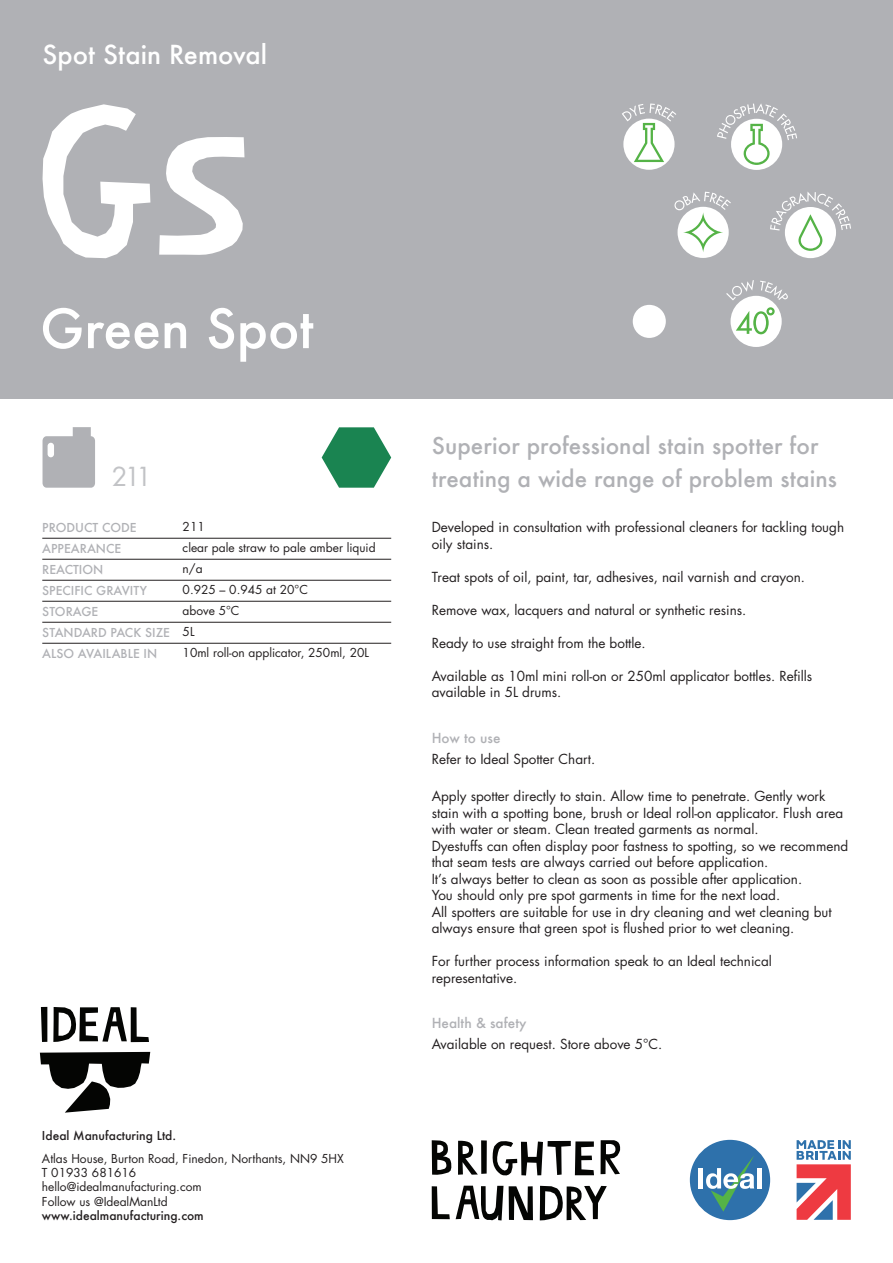
<style>
.page{position:relative;width:893px;height:1263px;background:#fff}
.page>*{position:absolute;margin:0;border:0;box-sizing:border-box;transform-origin:0 0}
.t1{font:500 52.5px "Futura";letter-spacing:-.005em;color:#fff}
.t2{font:500 25.5px "Futura";color:#fff}
.t3{font:25.5px "Futura";color:#c2c3c6}
.t4{font:500 22.5px/33px "Futura";letter-spacing:.005em;color:#b0b1b5}
.t5{font:13.5px/16.5px "Futura";color:#231f20}
.t6{font:500 13.5px "Futura";color:#b0b1b5}
.t7{font:12px "Futura";color:#231f20}
.t8{font:500 12px "Futura";color:#b0b1b5}
.t9{font:500 12px "Futura";color:#231f20}
</style>
<div class="page">
<div style="left:0;top:0;width:893px;height:398px;background:#b0b1b5"></div>
<div style="left:690px;top:1140px;width:80px;height:80px;background:#2e71ab;border-radius:50%"></div>
<hr style="left:699px;top:1168px;width:4px;height:20px;background:#fff">
<svg style="left:706px;top:1156px;width:48px;height:55px"></svg>
<hr style="left:757px;top:1168px;width:4px;height:20px;background:#fff">
<hr style="left:42px;top:622px;width:349px;height:1px;background:#231f20">
<hr style="left:42px;top:601px;width:349px;height:1px;background:#231f20">
<hr style="left:42px;top:580px;width:349px;height:1px;background:#231f20">
<hr style="left:42px;top:559px;width:349px;height:1px;background:#231f20">
<hr style="left:42px;top:538px;width:349px;height:1px;background:#231f20">
<hr style="left:42px;top:643px;width:349px;height:1px;background:#231f20">
<svg style="left:41px;top:1007px;width:6px;height:35px"></svg>
<svg style="left:53px;top:1007px;width:96px;height:35px"></svg>
<svg style="left:40px;top:1052px;width:110px;height:61px"></svg>
<div style="left:633px;top:305px;width:33px;height:33px;background:#fff;border-radius:50%"></div>
<div style="left:731px;top:119px;width:51px;height:51px;background:#fff;border-radius:50%"></div>
<svg style="left:717px;top:103px;width:80px;height:62px"></svg>
<div style="left:623px;top:119px;width:52px;height:51px;background:#fff;border-radius:50%"></div>
<svg style="left:622px;top:104px;width:54px;height:58px"></svg>
<div style="left:785px;top:207px;width:51px;height:51px;background:#fff;border-radius:50%"></div>
<svg style="left:770px;top:192px;width:81px;height:59px"></svg>
<div style="left:677px;top:207px;width:52px;height:51px;background:#fff;border-radius:50%"></div>
<svg style="left:674px;top:192px;width:57px;height:60px"></svg>
<div style="left:730px;top:296px;width:52px;height:51px;background:#fff;border-radius:50%"></div>
<svg style="left:736px;top:307px;width:39px;height:27px"></svg>
<svg style="left:726px;top:280px;width:28px;height:20px"></svg>
<svg style="left:760px;top:281px;width:28px;height:19px"></svg>
<svg style="left:797px;top:1140px;width:54px;height:80px"></svg>
<svg style="left:43px;top:427px;width:52px;height:61px"></svg>
<svg style="left:509px;top:1186px;width:24px;height:34px"></svg>
<svg style="left:432px;top:1186px;width:18px;height:33px"></svg>
<svg style="left:540px;top:1186px;width:67px;height:34px"></svg>
<svg style="left:456px;top:1186px;width:47px;height:34px"></svg>
<svg style="left:432px;top:1140px;width:19px;height:35px"></svg>
<svg style="left:458px;top:1141px;width:20px;height:34px"></svg>
<div style="left:481px;top:1140px;width:6px;height:34px;background:#040503"></div>
<svg style="left:601px;top:1140px;width:19px;height:34px"></svg>
<svg style="left:493px;top:1141px;width:101px;height:34px"></svg>
<svg style="left:159px;top:137px;width:85px;height:118px"></svg>
<svg style="left:43px;top:104px;width:107px;height:154px"></svg>
<svg style="left:322px;top:427px;width:69px;height:61px"></svg>
<p class="t2" style="left:43px;top:37px;width:226px">Spot Stain Removal</p>
<p class="t1" style="left:40px;top:293px;width:275px">Green Spot</p>
<p class="t3" style="left:112px;top:459px;width:42px">211</p>
<p class="t8" style="left:42px;top:519px;width:96px">PRODUCT CODE</p>
<p class="t8" style="left:42px;top:540px;width:81px">APPEARANCE</p>
<p class="t8" style="left:42px;top:561px;width:63px">REACTION</p>
<p class="t8" style="left:42px;top:582px;width:106px">SPECIFIC GRAVITY</p>
<p class="t8" style="left:42px;top:603px;width:57px">STORAGE</p>
<p class="t8" style="left:42px;top:624px;width:129px">STANDARD PACK SIZE</p>
<p class="t8" style="left:42px;top:645px;width:116px">ALSO AVAILABLE IN</p>
<p class="t7" style="left:183px;top:519px;width:24px">211</p>
<p class="t7" style="left:183px;top:540px;width:195px">clear pale straw to pale amber liquid</p>
<p class="t7" style="left:183px;top:561px;width:22px">n/a</p>
<p class="t7" style="left:183px;top:582px;width:127px">0.925 – 0.945 at 20°C</p>
<p class="t7" style="left:183px;top:603px;width:58px">above 5°C</p>
<p class="t7" style="left:183px;top:624px;width:13px">5L</p>
<p class="t7" style="left:183px;top:645px;width:188px">10ml roll-on applicator, 250ml, 20L</p>
<p class="t9" style="left:42px;top:1127px;width:136px">Ideal Manufacturing Ltd.</p>
<p class="t7" style="left:42px;top:1150px;width:303px">Atlas House, Burton Road, Finedon, Northants, NN9 5HX</p>
<p class="t7" style="left:42px;top:1164px;width:96px">T 01933 681616</p>
<p class="t7" style="left:42px;top:1179px;width:161px">hello@idealmanufacturing.com</p>
<p class="t7" style="left:42px;top:1193px;width:127px">Follow us @IdealManLtd</p>
<p class="t9" style="left:42px;top:1207px;width:163px">www.idealmanufacturing.com</p>
<p class="t4" style="left:432px;top:429px;width:407px">Superior professional stain spotter for treating a wide range of problem stains</p>
<p class="t5" style="left:432px;top:519px;width:414px">Developed in consultation with professional cleaners for tackling tough oily stains.</p>
<p class="t5" style="left:432px;top:568px;width:375px">Treat spots of oil, paint, tar, adhesives, nail varnish and crayon.</p>
<p class="t5" style="left:432px;top:601px;width:316px">Remove wax, lacquers and natural or synthetic resins.</p>
<p class="t5" style="left:432px;top:634px;width:216px">Ready to use straight from the bottle.</p>
<p class="t5" style="left:432px;top:667px;width:382px">Available as 10ml mini roll-on or 250ml applicator bottles. Refills available in 5L drums.</p>
<p class="t6" style="left:432px;top:728px;width:70px">How to use</p>
<p class="t5" style="left:432px;top:750px;width:165px">Refer to Ideal Spotter Chart.</p>
<p class="t5" style="left:432px;top:788px;width:413px">Apply spotter directly to stain. Allow time to penetrate. Gently work stain with a spotting bone, brush or Ideal roll-on applicator. Flush area with water or steam. Clean treated garments as normal.</p>
<p class="t5" style="left:432px;top:837px;width:418px">Dyestuffs can often display poor fastness to spotting, so we recommend that seam tests are always carried out before application.</p>
<p class="t5" style="left:432px;top:870px;width:372px">It’s always better to clean as soon as possible after application.</p>
<p class="t5" style="left:432px;top:887px;width:350px">You should only pre spot garments in time for the next load.</p>
<p class="t5" style="left:432px;top:903px;width:401px">All spotters are suitable for use in dry cleaning and wet cleaning but always ensure that green spot is flushed prior to wet cleaning.</p>
<p class="t5" style="left:432px;top:953px;width:342px">For further process information speak to an Ideal technical representative.</p>
<p class="t6" style="left:432px;top:1013px;width:96px">Health &amp; safety</p>
<p class="t5" style="left:432px;top:1035px;width:232px">Available on request. Store above 5°C.</p>
</div>
